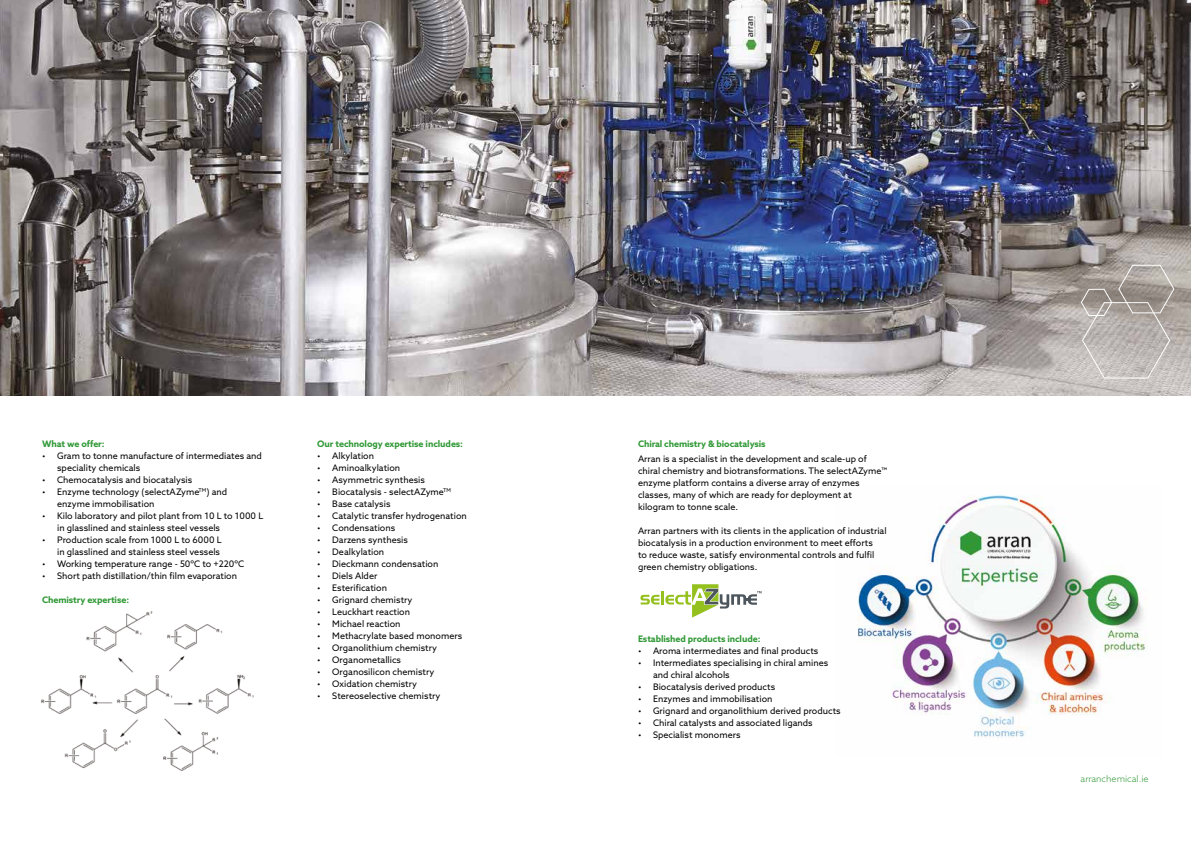
<style>
.page{position:relative;width:1191px;height:842px;background:#fff}
.page>*{position:absolute;margin:0;border:0;box-sizing:border-box;transform-origin:0 0}
.t1{font:9px/12px "Azo Sans";color:#000}
.t2{font:700 9px "Azo Sans";letter-spacing:-.01em;color:#319937}
.t3{font:300 9px "Azo Sans";color:#329837}
</style>
<div class="page">
<img style="left:858px;top:495px;width:289px;height:243px">
<img style="left:41px;top:611px;width:213px;height:160px">
<img style="left:0;top:0;width:1191px;height:396px">
<svg style="left:1081px;top:265px;width:93px;height:114px;background:#b4aeaa"></svg>
<svg style="left:640px;top:584px;width:121px;height:34px"></svg>
<p class="t2" style="left:42px;top:437px;width:64px">What we offer:</p>
<p class="t1" style="left:57px;top:449px;width:206px;text-indent:-15px">• Gram to tonne manufacture of intermediates and speciality chemicals</p>
<p class="t1" style="left:42px;top:473px;width:152px">• Chemocatalysis and biocatalysis</p>
<p class="t1" style="left:57px;top:485px;width:172px;text-indent:-15px">• Enzyme technology (selectAZyme<sup>TM</sup>) and enzyme immobilisation</p>
<p class="t1" style="left:57px;top:509px;width:208px;text-indent:-15px">• Kilo laboratory and pilot plant from 10 L to 1000 L in glasslined and stainless steel vessels</p>
<p class="t1" style="left:42px;top:533px;width:181px;text-align:right">• Production scale from 1000 L to 6000 L in glasslined and stainless steel vessels</p>
<p class="t1" style="left:42px;top:557px;width:203px">• Working temperature range - 50ºC to +220ºC</p>
<p class="t1" style="left:42px;top:569px;width:196px">• Short path distillation/thin film evaporation</p>
<p class="t2" style="left:42px;top:593px;width:88px">Chemistry expertise:</p>
<p class="t2" style="left:317px;top:437px;width:147px">Our technology expertise includes:</p>
<p class="t1" style="left:317px;top:449px;width:58px">• Alkylation</p>
<p class="t1" style="left:317px;top:461px;width:84px">• Aminoalkylation</p>
<p class="t1" style="left:317px;top:473px;width:109px">• Asymmetric synthesis</p>
<p class="t1" style="left:317px;top:485px;width:135px">• Biocatalysis - selectAZyme<sup>TM</sup></p>
<p class="t1" style="left:317px;top:497px;width:75px">• Base catalysis</p>
<p class="t1" style="left:317px;top:509px;width:151px">• Catalytic transfer hydrogenation</p>
<p class="t1" style="left:317px;top:521px;width:79px">• Condensations</p>
<p class="t1" style="left:317px;top:533px;width:92px">• Darzens synthesis</p>
<p class="t1" style="left:317px;top:545px;width:68px">• Dealkylation</p>
<p class="t1" style="left:317px;top:557px;width:123px">• Dieckmann condensation</p>
<p class="t1" style="left:317px;top:569px;width:62px">• Diels Alder</p>
<p class="t1" style="left:317px;top:581px;width:71px">• Esterification</p>
<p class="t1" style="left:317px;top:593px;width:97px">• Grignard chemistry</p>
<p class="t1" style="left:317px;top:605px;width:94px">• Leuckhart reaction</p>
<p class="t1" style="left:317px;top:617px;width:85px">• Michael reaction</p>
<p class="t1" style="left:317px;top:629px;width:146px">• Methacrylate based monomers</p>
<p class="t1" style="left:317px;top:641px;width:121px">• Organolithium chemistry</p>
<p class="t1" style="left:317px;top:653px;width:85px">• Organometallics</p>
<p class="t1" style="left:317px;top:665px;width:118px">• Organosilicon chemistry</p>
<p class="t1" style="left:317px;top:677px;width:101px">• Oxidation chemistry</p>
<p class="t1" style="left:317px;top:689px;width:125px">• Stereoselective chemistry</p>
<p class="t2" style="left:638px;top:437px;width:129px">Chiral chemistry &amp; biocatalysis</p>
<p class="t1" style="left:638px;top:452px;width:251px">Arran is a specialist in the development and scale-up of chiral chemistry and biotransformations. The selectAZyme™ enzyme platform contains a diverse array of enzymes classes, many of which are ready for deployment at kilogram to tonne scale.</p>
<p class="t1" style="left:638px;top:524px;width:250px">Arran partners with its clients in the application of industrial biocatalysis in a production environment to meet efforts<br>to reduce waste, satisfy environmental controls and fulfil green chemistry obligations.</p>
<p class="t2" style="left:638px;top:632px;width:124px">Established products include:</p>
<p class="t1" style="left:638px;top:644px;width:182px">• Aroma intermediates and final products</p>
<p class="t1" style="left:653px;top:656px;width:177px;text-indent:-15px">• Intermediates specialising in chiral amines and chiral alcohols</p>
<p class="t1" style="left:638px;top:680px;width:139px">• Biocatalysis derived products</p>
<p class="t1" style="left:638px;top:692px;width:136px">• Enzymes and immobilisation</p>
<p class="t1" style="left:638px;top:704px;width:204px">• Grignard and organolithium derived products</p>
<p class="t1" style="left:638px;top:716px;width:176px">• Chiral catalysts and associated ligands</p>
<p class="t1" style="left:638px;top:728px;width:104px">• Specialist monomers</p>
<p class="t3" style="left:1080px;top:773px;width:69px">arranchemical.ie</p>
</div>
